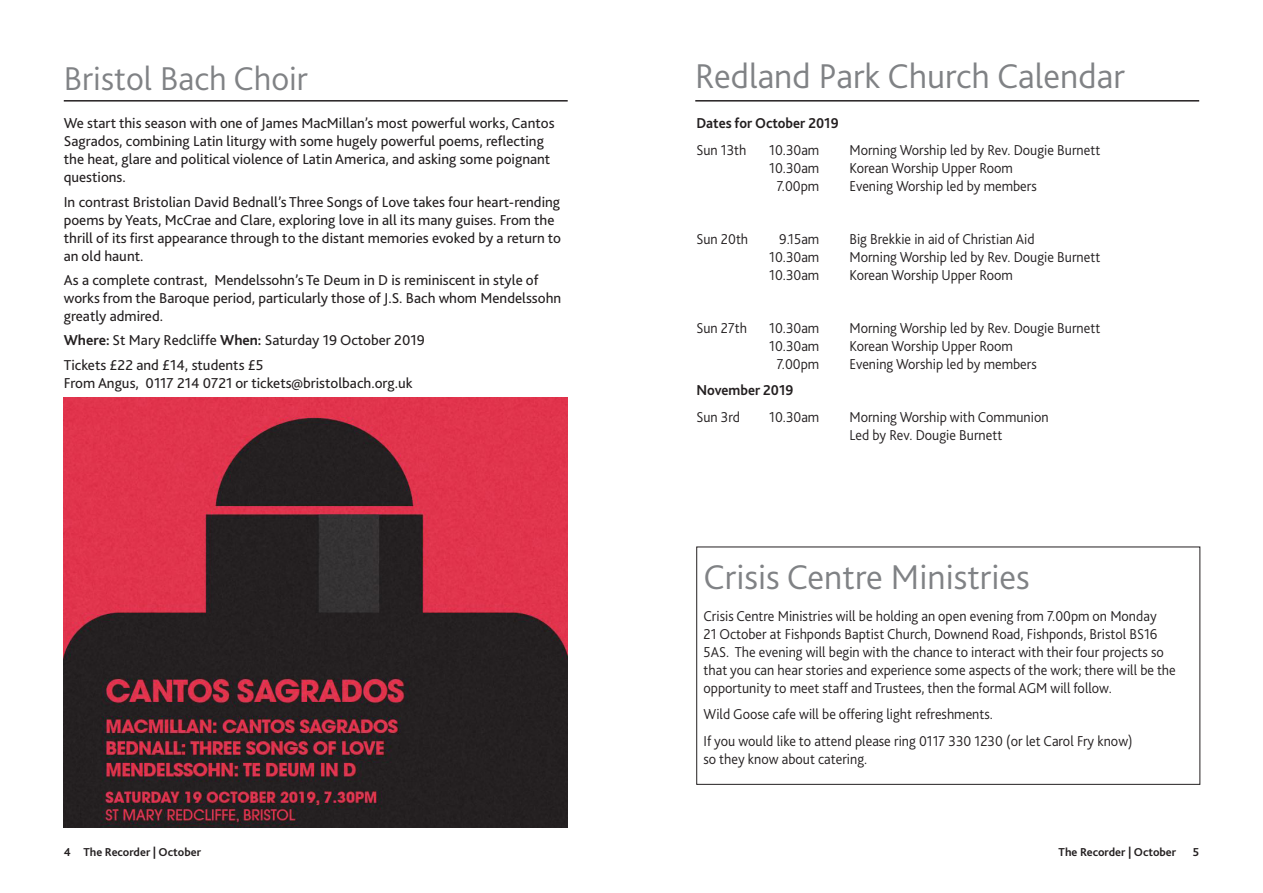
<style>
.page{position:relative;width:1263px;height:893px;background:#fff}
.page>*{position:absolute;margin:0;border:0;box-sizing:border-box;transform-origin:0 0}
.t1{font:300 36px "Bliss 2";color:#808285}
.t2{font:300 34.5px "Bliss 2";color:#808285}
.Body_Copy_2{font:300 15px/18px "Bliss 2";color:#231f20;scale:.95 1}
.Body_Copy_2-2{font:15px/18px "Bliss 2";color:#231f20}
.Body_Copy_2-3{font:700 15px "Bliss 2";color:#231f20;scale:.95 1}
.t3{font:700 12px "Bliss 2";color:#231f20}
.s1{font-weight:700}
</style>
<div class="page">
<hr style="left:64px;top:100px;width:504px;height:2px;background:#231f20">
<hr style="left:695px;top:100px;width:504px;height:2px;background:#231f20">
<img style="left:64px;top:397px;width:504px;height:430px">
<div style="left:696px;top:547px;width:504px;height:238px;border:1px solid #231f20"></div>
<p class="t2" style="left:64px;top:57px;width:246px">Bristol Bach Choir</p>
<p class="t1" style="left:695px;top:54px;width:431px">Redland Park Church Calendar</p>
<p class="Body_Copy_2-3" style="left:696px;top:114px;width:151px">Dates for October 2019</p>
<p class="Body_Copy_2" style="left:696px;top:140px;width:54px">Sun 13th</p>
<p class="Body_Copy_2" style="left:769px;top:140px;width:54px">10.30am</p>
<p class="Body_Copy_2" style="left:849px;top:140px;width:266px">Morning Worship led by Rev. Dougie Burnett</p>
<p class="Body_Copy_2" style="left:769px;top:158px;width:54px">10.30am</p>
<p class="Body_Copy_2" style="left:849px;top:158px;width:174px">Korean Worship Upper Room</p>
<p class="Body_Copy_2" style="left:777px;top:176px;width:46px">7.00pm</p>
<p class="Body_Copy_2" style="left:849px;top:176px;width:199px">Evening Worship led by members</p>
<p class="Body_Copy_2" style="left:696px;top:229px;width:56px">Sun 20th</p>
<p class="Body_Copy_2" style="left:779px;top:229px;width:44px">9.15am</p>
<p class="Body_Copy_2" style="left:849px;top:229px;width:196px">Big Brekkie in aid of Christian Aid</p>
<p class="Body_Copy_2" style="left:769px;top:247px;width:54px">10.30am</p>
<p class="Body_Copy_2" style="left:849px;top:247px;width:266px">Morning Worship led by Rev. Dougie Burnett</p>
<p class="Body_Copy_2" style="left:769px;top:265px;width:54px">10.30am</p>
<p class="Body_Copy_2" style="left:849px;top:265px;width:174px">Korean Worship Upper Room</p>
<p class="Body_Copy_2" style="left:696px;top:318px;width:55px">Sun 27th</p>
<p class="Body_Copy_2" style="left:769px;top:318px;width:54px">10.30am</p>
<p class="Body_Copy_2" style="left:849px;top:318px;width:266px">Morning Worship led by Rev. Dougie Burnett</p>
<p class="Body_Copy_2" style="left:769px;top:336px;width:54px">10.30am</p>
<p class="Body_Copy_2" style="left:849px;top:336px;width:174px">Korean Worship Upper Room</p>
<p class="Body_Copy_2" style="left:777px;top:354px;width:46px">7.00pm</p>
<p class="Body_Copy_2" style="left:849px;top:354px;width:199px">Evening Worship led by members</p>
<p class="Body_Copy_2-3" style="left:696px;top:381px;width:104px">November 2019</p>
<p class="Body_Copy_2" style="left:696px;top:407px;width:48px">Sun 3rd</p>
<p class="Body_Copy_2" style="left:769px;top:407px;width:54px">10.30am</p>
<p class="Body_Copy_2" style="left:849px;top:407px;width:211px">Morning Worship with Communion<br>Led by Rev. Dougie Burnett</p>
<p class="Body_Copy_2-2" style="left:64px;top:114px;width:492px">We start this season with one of James MacMillan’s most powerful works, Cantos Sagrados, combining Latin liturgy with some hugely powerful poems, reflecting the heat, glare and political violence of Latin America, and asking some poignant questions.</p>
<p class="Body_Copy_2-2" style="left:64px;top:192px;width:499px">In contrast Bristolian David Bednall’s Three Songs of Love takes four heart-rending poems by Yeats, McCrae and Clare, exploring love in all its many guises. From the thrill of its first appearance through to the distant memories evoked by a return to an old haunt.</p>
<p class="Body_Copy_2-2" style="left:64px;top:271px;width:499px">As a complete contrast, Mendelssohn’s Te Deum in D is reminiscent in style of works from the Baroque period, particularly those of J.S. Bach whom Mendelssohn greatly admired.</p>
<p class="Body_Copy_2-2" style="left:64px;top:331px;width:362px"><span class="s1">Where:</span> St Mary Redcliffe <span class="s1">When:</span> Saturday 19 October 2019</p>
<p class="Body_Copy_2-2" style="left:64px;top:355px;width:350px">Tickets £22 and £14, students £5<br>From Angus, 0117 214 0721 or tickets@bristolbach.org.uk</p>
<p class="t1" style="left:703px;top:555px;width:328px">Crisis Centre Ministries</p>
<p class="Body_Copy_2" style="left:703px;top:606px;width:499px">Crisis Centre Ministries will be holding an open evening from 7.00pm on Monday<br>21 October at Fishponds Baptist Church, Downend Road, Fishponds, Bristol BS16<br>5AS. The evening will begin with the chance to interact with their four projects so that you can hear stories and experience some aspects of the work; there will be the opportunity to meet staff and Trustees, then the formal AGM will follow.</p>
<p class="Body_Copy_2" style="left:703px;top:705px;width:306px">Wild Goose cafe will be offering light refreshments.</p>
<p class="Body_Copy_2" style="left:703px;top:731px;width:453px">If you would like to attend please ring 0117 330 1230 (or let Carol Fry know) so they know about catering.</p>
<p class="t3" style="left:64px;top:844px;width:139px">4 The Recorder | October</p>
<p class="t3" style="left:1058px;top:844px;width:119px">The Recorder | October</p>
<p class="t3" style="left:1193px;top:844px;width:8px">5</p>
</div>
